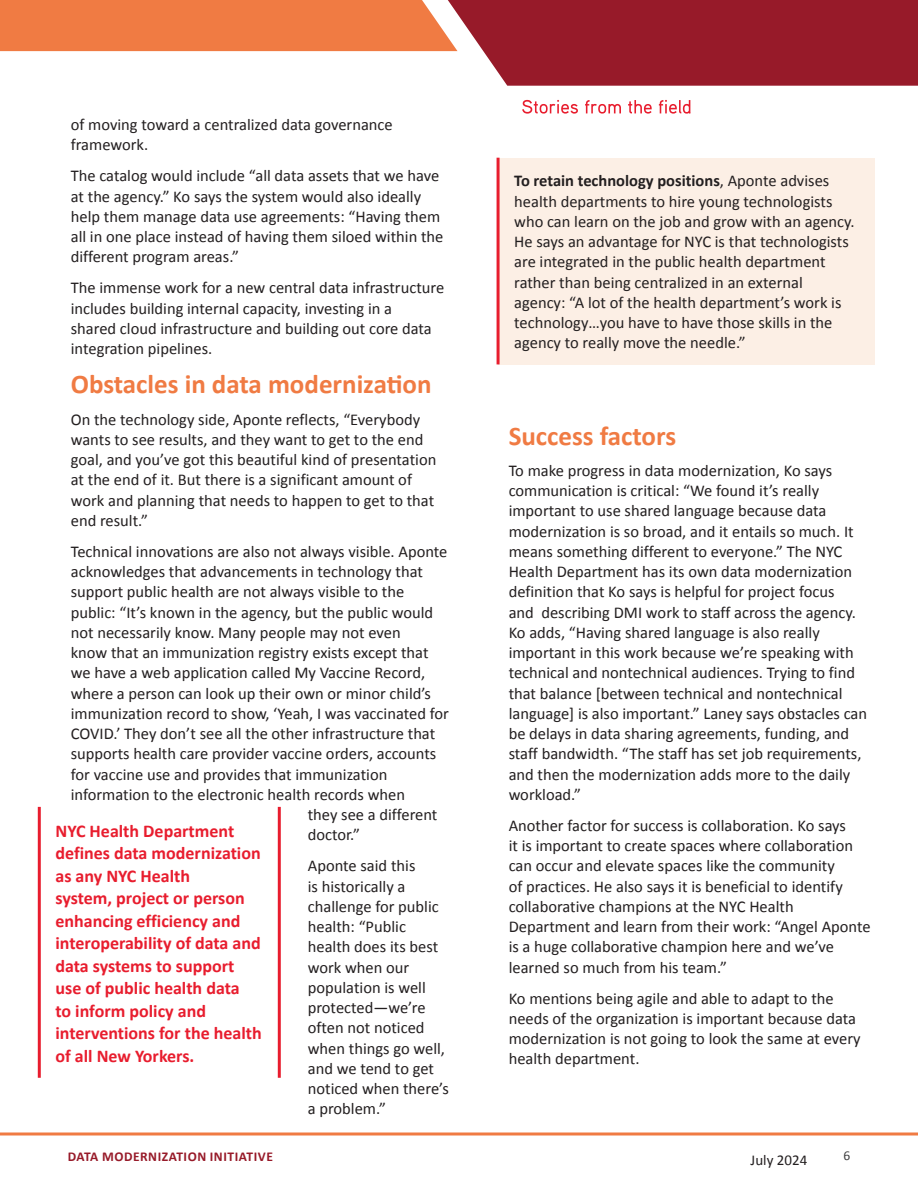
<style>
.page{position:relative;width:918px;height:1188px;background:#fff}
.page>*{position:absolute;margin:0;border:0;box-sizing:border-box;transform-origin:0 0}
.Header_1{font:700 27px "Calibri";color:#f07b43}
.Body_Copy{font:700 27px "Calibri";color:#f07b43}
.Callout_1{font:700 18px/22.5px "Calibri";color:#e81d2e}
.Body_Copy-2{font:16.5px/20.2px "Calibri";color:#231f20}
.t1{font:15px "Calibri";color:#231f20}
.t2{font:700 13.5px "Calibri";letter-spacing:.04em;color:#971a29}
.t3{font:13.5px "Calibri";color:#3e3e3f}
.s1{font-weight:700}
</style>
<div class="page">
<svg style="left:0;top:0;width:918px;height:86px"></svg>
<svg style="left:0;top:1132px;width:918px;height:4px;background:#f39b71"></svg>
<svg style="left:522px;top:100px;width:56px;height:14px"></svg>
<svg style="left:585px;top:100px;width:36px;height:14px"></svg>
<svg style="left:628px;top:100px;width:24px;height:14px"></svg>
<svg style="left:659px;top:100px;width:32px;height:14px"></svg>
<hr style="left:38px;top:807px;width:3px;height:271px;background:#e81d2e">
<hr style="left:278px;top:807px;width:3px;height:271px;background:#e81d2e">
<div style="left:498px;top:158px;width:377px;height:206px;background:#fcefe5"></div>
<hr style="left:497px;top:158px;width:3px;height:206px;background:#e81d2e">
<p class="Body_Copy-2" style="left:71px;top:115px;width:323px">of moving toward a centralized data governance framework.</p>
<p class="Body_Copy-2" style="left:71px;top:166px;width:374px">The catalog would include “all data assets that we have at the agency.” Ko says the system would also ideally help them manage data use agreements: “Having them all in one place instead of having them siloed within the different program areas.”</p>
<p class="Body_Copy-2" style="left:71px;top:278px;width:375px">The immense work for a new central data infrastructure includes building internal capacity, investing in a<br>shared cloud infrastructure and building out core data integration pipelines.</p>
<p class="Header_1" style="left:71px;top:367px;width:362px">Obstacles in data modernization</p>
<p class="Body_Copy-2" style="left:71px;top:409px;width:367px">On the technology side, Aponte reflects, “Everybody wants to see results, and they want to get to the end goal, and you’ve got this beautiful kind of presentation at the end of it. But there is a significant amount of work and planning that needs to happen to get to that end result.”</p>
<p class="Body_Copy-2" style="left:71px;top:541px;width:378px">Technical innovations are also not always visible. Aponte</p>
<p class="Body_Copy-2" style="left:71px;top:562px;width:354px">acknowledges that advancements in technology that</p>
<p class="Body_Copy-2" style="left:71px;top:582px;width:335px">support public health are not always visible to the</p>
<p class="Body_Copy-2" style="left:71px;top:602px;width:364px">public: “It’s known in the agency, but the public would</p>
<p class="Body_Copy-2" style="left:71px;top:622px;width:331px">not necessarily know. Many people may not even</p>
<p class="Body_Copy-2" style="left:71px;top:643px;width:359px">know that an immunization registry exists except that</p>
<p class="Body_Copy-2" style="left:71px;top:663px;width:356px">we have a web application called My Vaccine Record,</p>
<p class="Body_Copy-2" style="left:71px;top:683px;width:362px">where a person can look up their own or minor child’s</p>
<p class="Body_Copy-2" style="left:71px;top:703px;width:380px">immunization record to show, ‘Yeah, I was vaccinated for</p>
<p class="Body_Copy-2" style="left:71px;top:724px;width:366px">COVID.’ They don’t see all the other infrastructure that</p>
<p class="Body_Copy-2" style="left:71px;top:744px;width:367px">supports health care provider vaccine orders, accounts</p>
<p class="Body_Copy-2" style="left:71px;top:764px;width:318px">for vaccine use and provides that immunization</p>
<p class="Body_Copy-2" style="left:71px;top:784px;width:336px">information to the electronic health records when</p>
<p class="Body_Copy-2" style="left:308px;top:805px;width:131px">they see a different</p>
<p class="Body_Copy-2" style="left:308px;top:825px;width:54px">doctor.”</p>
<p class="Body_Copy-2" style="left:308px;top:856px;width:142px">Aponte said this<br>is historically a challenge for public health: “Public health does its best work when our population is well protected—we’re often not noticed when things go well, and we tend to get noticed when there’s a problem.”</p>
<p class="Callout_1" style="left:56px;top:819px;width:208px">NYC Health Department defines data modernization as any NYC Health<br>system, project or person enhancing efficiency and interoperability of data and data systems to support use of public health data<br>to inform policy and interventions for the health of all New Yorkers.</p>
<p class="Body_Copy-2" style="left:514px;top:171px;width:342px"><span class="s1">To retain technology positions</span>, Aponte advises health departments to hire young technologists who can learn on the job and grow with an agency.<br>He says an advantage for NYC is that technologists are integrated in the public health department rather than being centralized in an external agency: “A lot of the health department’s work is technology…you have to have those skills in the agency to really move the needle.”</p>
<p class="Body_Copy" style="left:509px;top:419px;width:169px">Success factors</p>
<p class="Body_Copy-2" style="left:509px;top:460px;width:360px">To make progress in data modernization, Ko says communication is critical: “We found it’s really important to use shared language because data modernization is so broad, and it entails so much. It means something different to everyone.” The NYC Health Department has its own data modernization definition that Ko says is helpful for project focus<br>and describing DMI work to staff across the agency.<br>Ko adds, “Having shared language is also really important in this work because we’re speaking with technical and nontechnical audiences. Trying to find that balance [between technical and nontechnical language] is also important.” Laney says obstacles can be delays in data sharing agreements, funding, and staff bandwidth. “The staff has set job requirements, and then the modernization adds more to the daily workload.”</p>
<p class="Body_Copy-2" style="left:509px;top:815px;width:364px">Another factor for success is collaboration. Ko says<br>it is important to create spaces where collaboration can occur and elevate spaces like the community<br>of practices. He also says it is beneficial to identify collaborative champions at the NYC Health Department and learn from their work: “Angel Aponte is a huge collaborative champion here and we’ve learned so much from his team.”</p>
<p class="Body_Copy-2" style="left:509px;top:988px;width:354px">Ko mentions being agile and able to adapt to the needs of the organization is important because data modernization is not going to look the same at every health department.</p>
<p class="t2" style="left:68px;top:1148px;width:207px">DATA MODERNIZATION INITIATIVE</p>
<p class="t3" style="left:844px;top:1147px;width:8px">6</p>
<p class="t1" style="left:751px;top:1151px;width:58px">July 2024</p>
</div>
